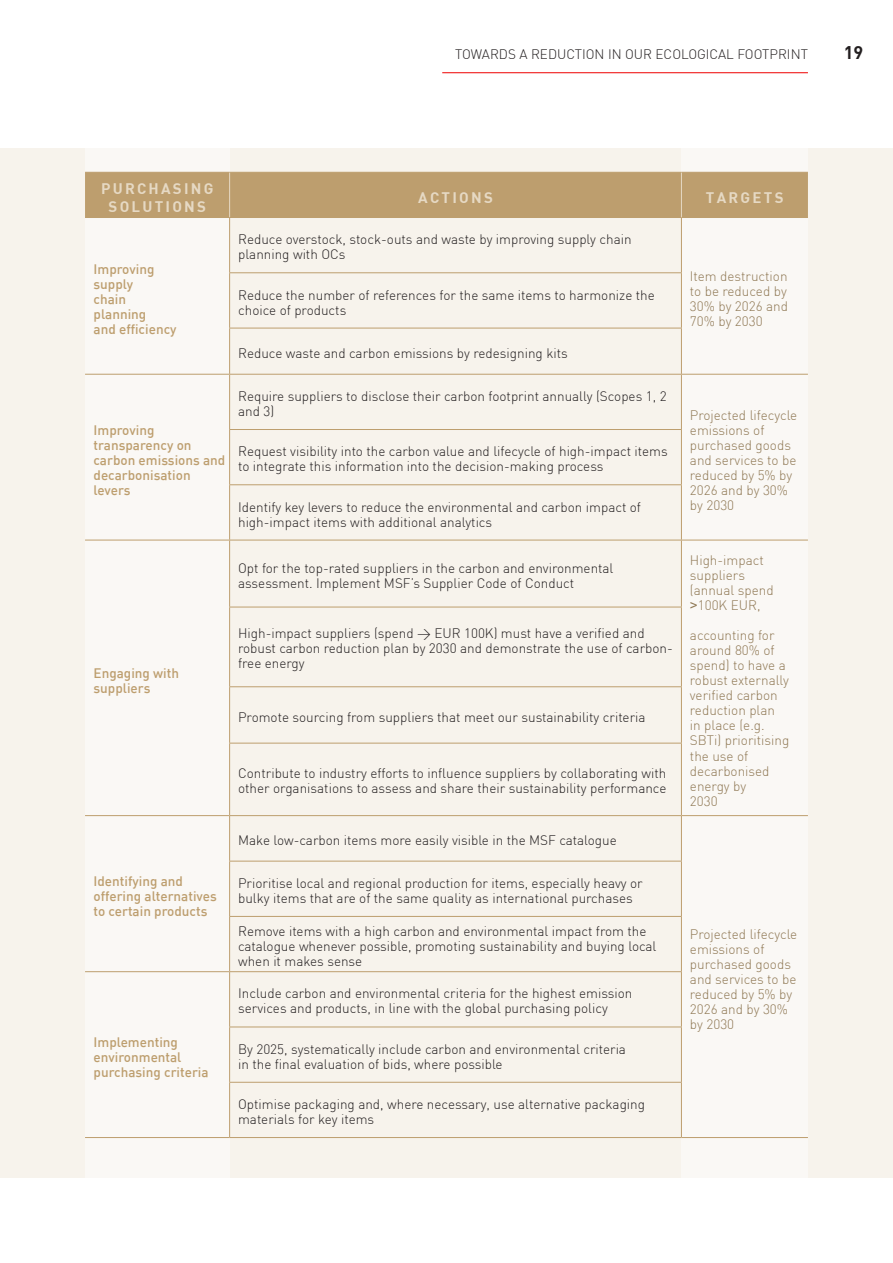
<style>
.page{position:relative;width:893px;height:1263px;background:#fff}
.page>*{position:absolute;margin:0;border:0;box-sizing:border-box;transform-origin:0 0}
.t1{font:18px "DIN Bold";color:#231f20}
.t2{font:15px/18px "DIN Bold";letter-spacing:.15em;color:#e6d9c4;text-align:center}
.t3{font:300 13.5px/15px "DIN";color:#231f20}
.t4{font:300 13.5px/15px "DIN";color:#8f7854}
.t5{font:500 13.5px/15px "DIN";color:#bd9e6e}
.s1{font-family:"Arial";font-weight:400}
</style>
<div class="page">
<div style="left:0;top:149px;width:893px;height:1029px;background:#f7f3ec"></div>
<div style="left:681px;top:121px;width:127px;height:1142px;background:#faf8f5"></div>
<div style="left:85px;top:121px;width:145px;height:1142px;background:#faf8f5"></div>
<div style="left:85px;top:173px;width:723px;height:44px;background:#bd9e6e"></div>
<hr style="left:85px;top:172px;width:145px;height:1px;background:#bd9e6e">
<hr style="left:230px;top:172px;width:451px;height:1px;background:#bd9e6e">
<hr style="left:681px;top:172px;width:127px;height:1px;background:#bd9e6e">
<hr style="left:230px;top:217px;width:451px;height:1px;background:#bd9e6e">
<hr style="left:681px;top:217px;width:127px;height:1px;background:#bd9e6e">
<hr style="left:681px;top:218px;width:1px;height:54px;background:#bd9e6e">
<hr style="left:229px;top:272px;width:453px;height:1px;background:#bd9e6e">
<hr style="left:681px;top:273px;width:1px;height:55px;background:#bd9e6e">
<hr style="left:229px;top:328px;width:453px;height:1px;background:#bd9e6e">
<hr style="left:681px;top:328px;width:1px;height:46px;background:#bd9e6e">
<hr style="left:230px;top:374px;width:451px;height:1px;background:#bd9e6e">
<hr style="left:681px;top:374px;width:127px;height:1px;background:#bd9e6e">
<hr style="left:681px;top:375px;width:1px;height:54px;background:#bd9e6e">
<hr style="left:229px;top:429px;width:453px;height:1px;background:#bd9e6e">
<hr style="left:681px;top:430px;width:1px;height:54px;background:#bd9e6e">
<hr style="left:229px;top:484px;width:453px;height:1px;background:#bd9e6e">
<hr style="left:681px;top:485px;width:1px;height:55px;background:#bd9e6e">
<hr style="left:230px;top:540px;width:451px;height:1px;background:#bd9e6e">
<hr style="left:681px;top:540px;width:127px;height:1px;background:#bd9e6e">
<hr style="left:681px;top:540px;width:1px;height:67px;background:#bd9e6e">
<hr style="left:229px;top:607px;width:453px;height:1px;background:#bd9e6e">
<hr style="left:681px;top:607px;width:1px;height:79px;background:#bd9e6e">
<hr style="left:229px;top:686px;width:453px;height:1px;background:#bd9e6e">
<hr style="left:681px;top:687px;width:1px;height:56px;background:#bd9e6e">
<hr style="left:229px;top:743px;width:453px;height:1px;background:#bd9e6e">
<hr style="left:681px;top:743px;width:1px;height:72px;background:#bd9e6e">
<hr style="left:230px;top:815px;width:451px;height:1px;background:#bd9e6e">
<hr style="left:681px;top:815px;width:127px;height:1px;background:#bd9e6e">
<hr style="left:681px;top:816px;width:1px;height:45px;background:#bd9e6e">
<hr style="left:229px;top:861px;width:453px;height:1px;background:#bd9e6e">
<hr style="left:681px;top:861px;width:1px;height:55px;background:#bd9e6e">
<hr style="left:229px;top:916px;width:453px;height:1px;background:#bd9e6e">
<hr style="left:681px;top:917px;width:1px;height:54px;background:#bd9e6e">
<hr style="left:230px;top:971px;width:452px;height:1px;background:#bd9e6e">
<hr style="left:681px;top:972px;width:1px;height:54px;background:#bd9e6e">
<hr style="left:681px;top:1137px;width:127px;height:1px;background:#bd9e6e">
<hr style="left:229px;top:1026px;width:453px;height:1px;background:#bd9e6e">
<hr style="left:681px;top:1027px;width:1px;height:55px;background:#bd9e6e">
<hr style="left:229px;top:1082px;width:453px;height:1px;background:#bd9e6e">
<hr style="left:681px;top:1083px;width:1px;height:54px;background:#bd9e6e">
<hr style="left:230px;top:1137px;width:451px;height:1px;background:#bd9e6e">
<hr style="left:229px;top:173px;width:1px;height:44px;background:#e6d9c4">
<hr style="left:681px;top:173px;width:1px;height:44px;background:#e6d9c4">
<hr style="left:85px;top:217px;width:145px;height:1px;background:#bd9e6e">
<hr style="left:229px;top:218px;width:1px;height:54px;background:#bd9e6e">
<hr style="left:229px;top:273px;width:1px;height:55px;background:#bd9e6e">
<hr style="left:229px;top:328px;width:1px;height:46px;background:#bd9e6e">
<hr style="left:85px;top:374px;width:145px;height:1px;background:#bd9e6e">
<hr style="left:229px;top:375px;width:1px;height:54px;background:#bd9e6e">
<hr style="left:229px;top:430px;width:1px;height:54px;background:#bd9e6e">
<hr style="left:229px;top:485px;width:1px;height:55px;background:#bd9e6e">
<hr style="left:85px;top:540px;width:145px;height:1px;background:#bd9e6e">
<hr style="left:229px;top:540px;width:1px;height:67px;background:#bd9e6e">
<hr style="left:229px;top:607px;width:1px;height:79px;background:#bd9e6e">
<hr style="left:229px;top:687px;width:1px;height:56px;background:#bd9e6e">
<hr style="left:229px;top:743px;width:1px;height:72px;background:#bd9e6e">
<hr style="left:85px;top:815px;width:145px;height:1px;background:#bd9e6e">
<hr style="left:229px;top:816px;width:1px;height:45px;background:#bd9e6e">
<hr style="left:229px;top:861px;width:1px;height:55px;background:#bd9e6e">
<hr style="left:229px;top:917px;width:1px;height:54px;background:#bd9e6e">
<hr style="left:85px;top:971px;width:145px;height:1px;background:#bd9e6e">
<hr style="left:229px;top:972px;width:1px;height:54px;background:#bd9e6e">
<hr style="left:229px;top:1027px;width:1px;height:55px;background:#bd9e6e">
<hr style="left:229px;top:1083px;width:1px;height:54px;background:#bd9e6e">
<hr style="left:85px;top:1137px;width:145px;height:1px;background:#bd9e6e">
<hr style="left:442px;top:72px;width:366px;height:1px;background:#e00">
<p class="t3" style="left:455px;top:46px;width:354px">TOWARDS A REDUCTION IN OUR ECOLOGICAL FOOTPRINT</p>
<h1 class="t1" style="left:844px;top:40px;width:21px">19</h1>
<p class="t2" style="left:101px;top:178px;width:114px">PURCHASING<br>SOLUTIONS</p>
<p class="t2" style="left:418px;top:187px;width:76px">ACTIONS</p>
<p class="t2" style="left:706px;top:187px;width:79px">TARGETS</p>
<p class="t5" style="left:94px;top:261px;width:62px">Improving</p>
<p class="t5" style="left:94px;top:276px;width:41px">supply</p>
<p class="t5" style="left:94px;top:291px;width:34px">chain</p>
<p class="t5" style="left:94px;top:306px;width:54px">planning</p>
<p class="t5" style="left:94px;top:321px;width:85px">and efficiency</p>
<p class="t5" style="left:94px;top:422px;width:62px">Improving</p>
<p class="t5" style="left:94px;top:437px;width:133px">transparency on carbon emissions and</p>
<p class="t5" style="left:94px;top:467px;width:99px">decarbonisation levers</p>
<p class="t3" style="left:238px;top:232px;width:395px">Reduce overstock, stock-outs and waste by improving supply chain planning with OCs</p>
<p class="t3" style="left:238px;top:287px;width:418px">Reduce the number of references for the same items to harmonize the choice of products</p>
<p class="t3" style="left:238px;top:345px;width:331px">Reduce waste and carbon emissions by redesigning kits</p>
<p class="t3" style="left:238px;top:388px;width:430px">Require suppliers to disclose their carbon footprint annually (Scopes 1, 2 and 3)</p>
<p class="t3" style="left:238px;top:444px;width:431px">Request visibility into the carbon value and lifecycle of high-impact items to integrate this information into the decision-making process</p>
<p class="t3" style="left:238px;top:499px;width:404px">Identify key levers to reduce the environmental and carbon impact of high-impact items with additional analytics</p>
<p class="t3" style="left:238px;top:560px;width:377px">Opt for the top-rated suppliers in the carbon and environmental assessment. Implement MSF’s Supplier Code of Conduct</p>
<p class="t5" style="left:94px;top:665px;width:87px">Engaging with suppliers</p>
<p class="t3" style="left:238px;top:626px;width:436px">High-impact suppliers (spend &gt; EUR 100K) must have a verified and robust carbon reduction plan by 2030 and demonstrate the use of carbon&shy;free energy</p>
<p class="t3" style="left:238px;top:709px;width:409px">Promote sourcing from suppliers that meet our sustainability criteria</p>
<p class="t5" style="left:94px;top:874px;width:125px">Identifying and offering alternatives to certain products</p>
<p class="t5" style="left:94px;top:1034px;width:86px">Implementing</p>
<p class="t5" style="left:94px;top:1049px;width:117px">environmental purchasing criteria</p>
<p class="t3" style="left:238px;top:766px;width:430px">Contribute to industry efforts to influence suppliers by collaborating with other organisations to assess and share their sustainability performance</p>
<p class="t3" style="left:238px;top:832px;width:380px">Make low-carbon items more easily visible in the MSF catalogue</p>
<p class="t3" style="left:238px;top:875px;width:406px">Prioritise local and regional production for items, especially heavy or bulky items that are of the same quality as international purchases</p>
<p class="t3" style="left:238px;top:923px;width:420px">Remove items with a high carbon and environmental impact from the catalogue whenever possible, promoting sustainability and buying local when it makes sense</p>
<p class="t3" style="left:238px;top:986px;width:396px">Include carbon and environmental criteria for the highest emission services and products, in line with the global purchasing policy</p>
<p class="t3" style="left:238px;top:1041px;width:389px">By 2025, systematically include carbon and environmental criteria</p>
<p class="t3" style="left:238px;top:1056px;width:266px">in the final evaluation of bids, where possible</p>
<p class="t3" style="left:238px;top:1096px;width:408px">Optimise packaging and, where necessary, use alternative packaging materials for key items</p>
<p class="t4" style="left:690px;top:268px;width:99px">Item destruction</p>
<p class="t4" style="left:690px;top:283px;width:100px;text-align:justify">to be reduced by 30% by 2026 and 70% by 2030</p>
<p class="t4" style="left:690px;top:407px;width:109px">Projected lifecycle emissions of purchased goods and services to be</p>
<p class="t4" style="left:690px;top:467px;width:104px">reduced by 5% by<br>2026 and by 30% by 2030</p>
<p class="t4" style="left:690px;top:553px;width:75px">High-impact</p>
<p class="t4" style="left:690px;top:568px;width:57px">suppliers</p>
<p class="t4" style="left:690px;top:583px;width:85px">(annual spend <span class="s1">&gt;</span>100K EUR,</p>
<p class="t4" style="left:690px;top:628px;width:86px">accounting for</p>
<p class="t4" style="left:690px;top:643px;width:86px">around 80% of</p>
<p class="t4" style="left:690px;top:658px;width:97px">spend) to have a</p>
<p class="t4" style="left:690px;top:673px;width:101px">robust externally verified carbon reduction plan</p>
<p class="t4" style="left:690px;top:718px;width:76px">in place (e.g.</p>
<p class="t4" style="left:690px;top:733px;width:101px">SBTi) prioritising</p>
<p class="t4" style="left:690px;top:748px;width:60px">the use of</p>
<p class="t4" style="left:690px;top:763px;width:81px">decarbonised</p>
<p class="t4" style="left:690px;top:778px;width:58px">energy by</p>
<p class="t4" style="left:690px;top:793px;width:29px">2030</p>
<p class="t4" style="left:690px;top:927px;width:109px">Projected lifecycle emissions of purchased goods and services to be</p>
<p class="t4" style="left:690px;top:987px;width:104px">reduced by 5% by<br>2026 and by 30% by 2030</p>
</div>
